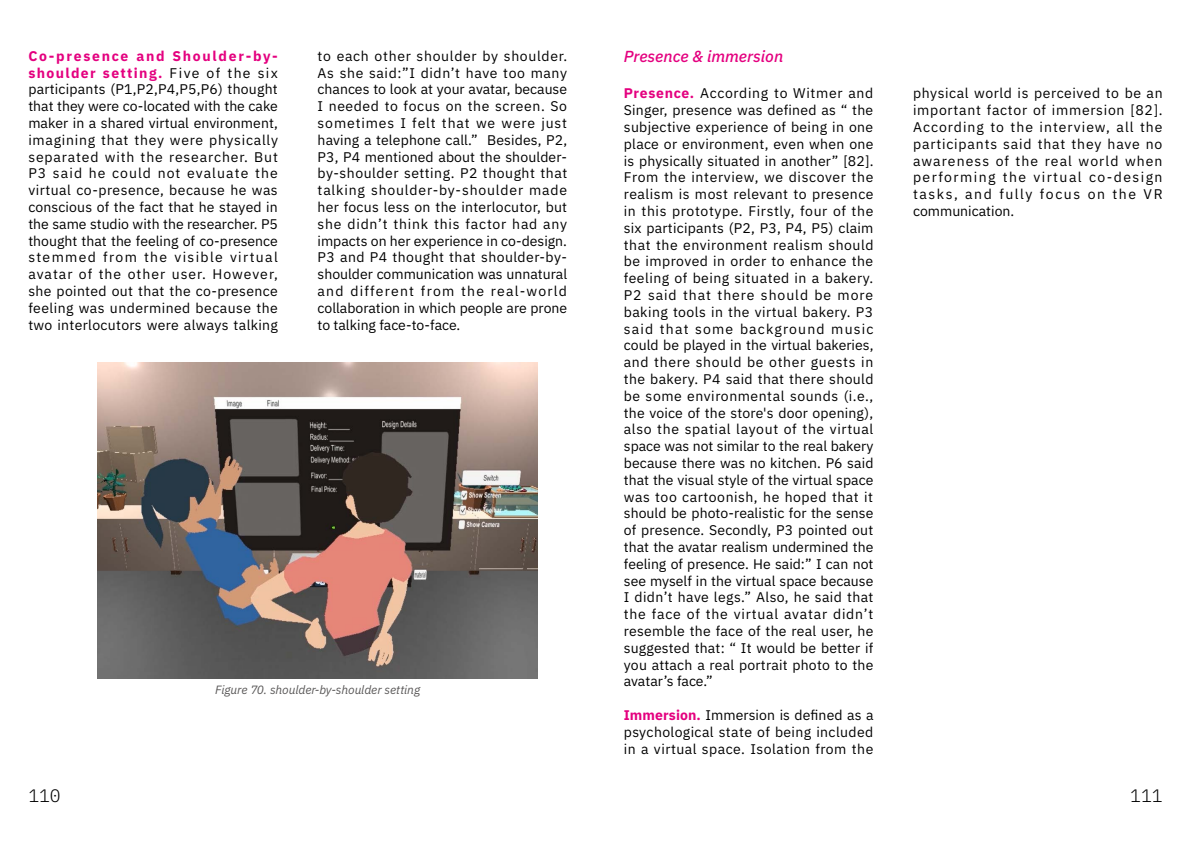
<style>
.page{position:relative;width:1191px;height:842px;background:#fff}
.page>*{position:absolute;margin:0;border:0;box-sizing:border-box;transform-origin:0 0}
.t1{font:300 18px "IBM Plex Mono";color:#000}
.t2{font:italic 500 16px "IBM Plex Sans";color:#e4007f}
.t3{font:14px/16.8px "IBM Plex Sans";letter-spacing:.02em;color:#000;text-align:justify}
.t4{font:italic 12px "IBM Plex Sans";letter-spacing:-.01em;color:#595757}
.s1{font-weight:700;color:#e4007f}
</style>
<div class="page">
<img style="left:98px;top:363px;width:439px;height:315px">
<p class="t3" style="left:28px;top:46px;width:251px"><span class="s1">Co-presence and Shoulder-by&shy;shoulder setting.</span> Five of the six participants (P1,P2,P4,P5,P6) thought that they were co-located with the cake maker in a shared virtual environment, imagining that they were physically separated with the researcher. But P3 said he could not evaluate the virtual co-presence, because he was conscious of the fact that he stayed in the same studio with the researcher. P5 thought that the feeling of co-presence stemmed from the visible virtual avatar of the other user. However, she pointed out that the co-presence feeling was undermined because the two interlocutors were always talking</p>
<p class="t3" style="left:317px;top:46px;width:251px">to each other shoulder by shoulder.<br>As she said:”I didn’t have too many chances to look at your avatar, because I needed to focus on the screen. So sometimes I felt that we were just having a telephone call.” Besides, P2, P3, P4 mentioned about the shoulder&shy;by-shoulder setting. P2 thought that talking shoulder-by-shoulder made her focus less on the interlocutor, but she didn’t think this factor had any impacts on her experience in co-design.<br>P3 and P4 thought that shoulder-by&shy;shoulder communication was unnatural and different from the real-world collaboration in which people are prone to talking face-to-face.</p>
<p class="t4" style="left:215px;top:680px;width:206px">Figure 70. shoulder-by-shoulder setting</p>
<p class="t2" style="left:624px;top:44px;width:161px">Presence &amp; immersion</p>
<p class="t3" style="left:624px;top:84px;width:251px"><span class="s1">Presence.</span> According to Witmer and Singer, presence was defined as “ the subjective experience of being in one place or environment, even when one is physically situated in another” [82].<br>From the interview, we discover the realism is most relevant to presence in this prototype. Firstly, four of the six participants (P2, P3, P4, P5) claim that the environment realism should be improved in order to enhance the feeling of being situated in a bakery.<br>P2 said that there should be more baking tools in the virtual bakery. P3 said that some background music could be played in the virtual bakeries, and there should be other guests in the bakery. P4 said that there should be some environmental sounds (i.e., the voice of the store's door opening), also the spatial layout of the virtual space was not similar to the real bakery because there was no kitchen. P6 said that the visual style of the virtual space was too cartoonish, he hoped that it should be photo-realistic for the sense of presence. Secondly, P3 pointed out that the avatar realism undermined the feeling of presence. He said:” I can not see myself in the virtual space because I didn’t have legs.” Also, he said that the face of the virtual avatar didn’t resemble the face of the real user, he suggested that: “ It would be better if you attach a real portrait photo to the avatar’s face.”</p>
<p class="t3" style="left:624px;top:705px;width:251px"><span class="s1">Immersion.</span> Immersion is defined as a psychological state of being included in a virtual space. Isolation from the</p>
<p class="t3" style="left:913px;top:84px;width:251px">physical world is perceived to be an important factor of immersion [82].<br>According to the interview, all the participants said that they have no awareness of the real world when performing the virtual co-design tasks, and fully focus on the VR communication.</p>
<p class="t1" style="left:28px;top:782px;width:34px">110</p>
<p class="t1" style="left:1130px;top:782px;width:34px">111</p>
</div>
